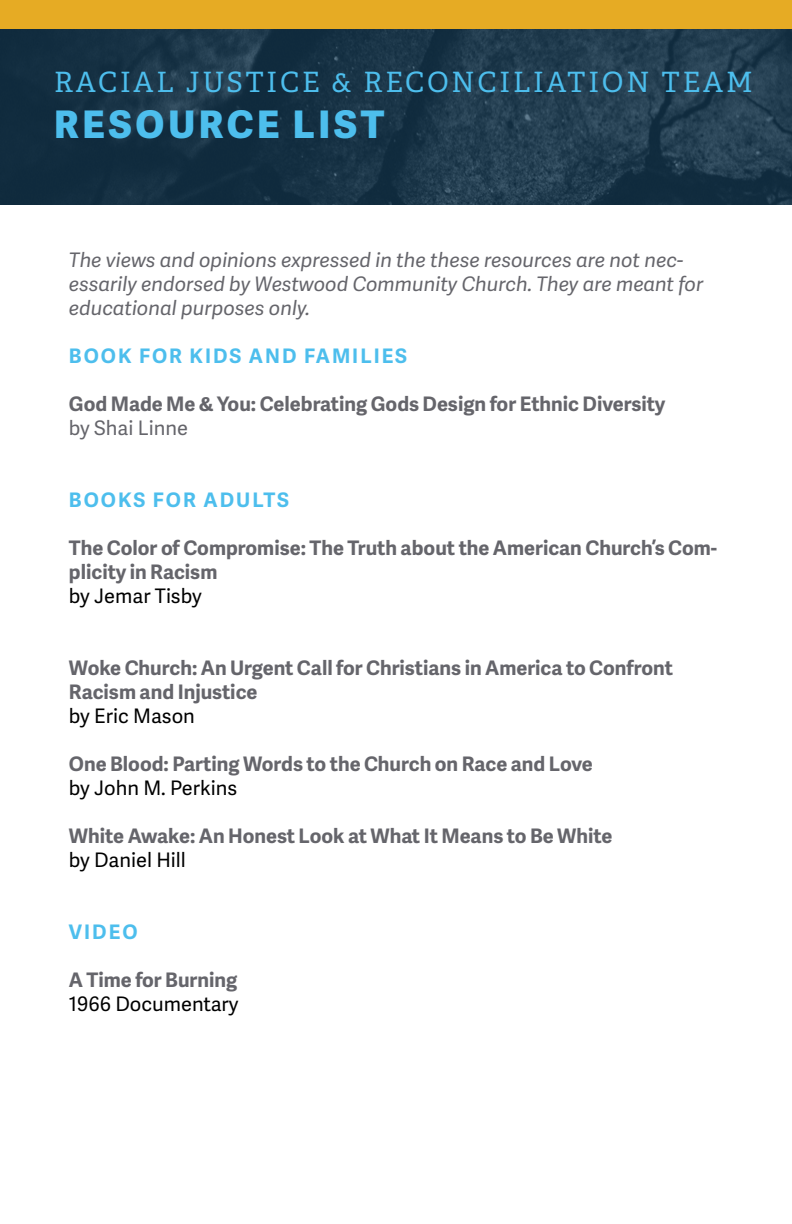
<style>
.page{position:relative;width:792px;height:1224px;background:#fff}
.page>*{position:absolute;margin:0;border:0;box-sizing:border-box;transform-origin:0 0}
.t1{font:800 38px "Adelle Sans";letter-spacing:.1em;color:#4dbeed}
.t2{font:28px "Adelle PE";letter-spacing:.1em;color:#4dbeed}
.t3{font:700 20px/24px "Adelle Sans";color:#65656b}
.t4{font:italic 20px/24px "Adelle Sans";color:#65656b}
.t5{font:20px "Adelle Sans";color:#000}
.t6{font:700 20px "Adelle Sans";letter-spacing:.1em;color:#4dbeed}
.t7{font:20px "Adelle Sans";color:#65656b}
</style>
<div class="page">
<svg style="left:0;top:29px;width:792px;height:175px;fill:#193447"></svg>
<div style="left:0;top:0;width:792px;height:29px;background:#e6ab24"></div>
<h2 class="t2" style="left:54px;top:62px;width:700px">RACIAL JUSTICE &amp; RECONCILIATION TEAM</h2>
<h1 class="t1" style="left:54px;top:96px;width:332px">RESOURCE LIST</h1>
<p class="t4" style="left:69px;top:247px;width:636px">The views and opinions expressed in the these resources are not nec&shy;essarily endorsed by Westwood Community Church. They are meant for educational purposes only.</p>
<p class="t6" style="left:69px;top:341px;width:340px">BOOK FOR KIDS AND FAMILIES</p>
<p class="t3" style="left:69px;top:391px;width:598px">God Made Me &amp; You: Celebrating Gods Design for Ethnic Diversity</p>
<p class="t7" style="left:69px;top:414px;width:121px">by Shai Linne</p>
<p class="t6" style="left:69px;top:485px;width:222px">BOOKS FOR ADULTS</p>
<p class="t3" style="left:69px;top:535px;width:650px">The Color of Compromise: The Truth about the American Church’s Com&shy;plicity in Racism</p>
<p class="t5" style="left:69px;top:582px;width:134px">by Jemar Tisby</p>
<p class="t3" style="left:69px;top:655px;width:606px">Woke Church: An Urgent Call for Christians in America to Confront<br>Racism and Injustice</p>
<p class="t5" style="left:69px;top:702px;width:127px">by Eric Mason</p>
<p class="t3" style="left:69px;top:751px;width:525px">One Blood: Parting Words to the Church on Race and Love</p>
<p class="t5" style="left:69px;top:774px;width:170px">by John M. Perkins</p>
<p class="t3" style="left:69px;top:823px;width:545px">White Awake: An Honest Look at What It Means to Be White</p>
<p class="t5" style="left:69px;top:846px;width:118px">by Daniel Hill</p>
<p class="t6" style="left:69px;top:917px;width:70px">VIDEO</p>
<p class="t3" style="left:69px;top:967px;width:170px">A Time for Burning</p>
<p class="t5" style="left:69px;top:990px;width:171px">1966 Documentary</p>
</div>
